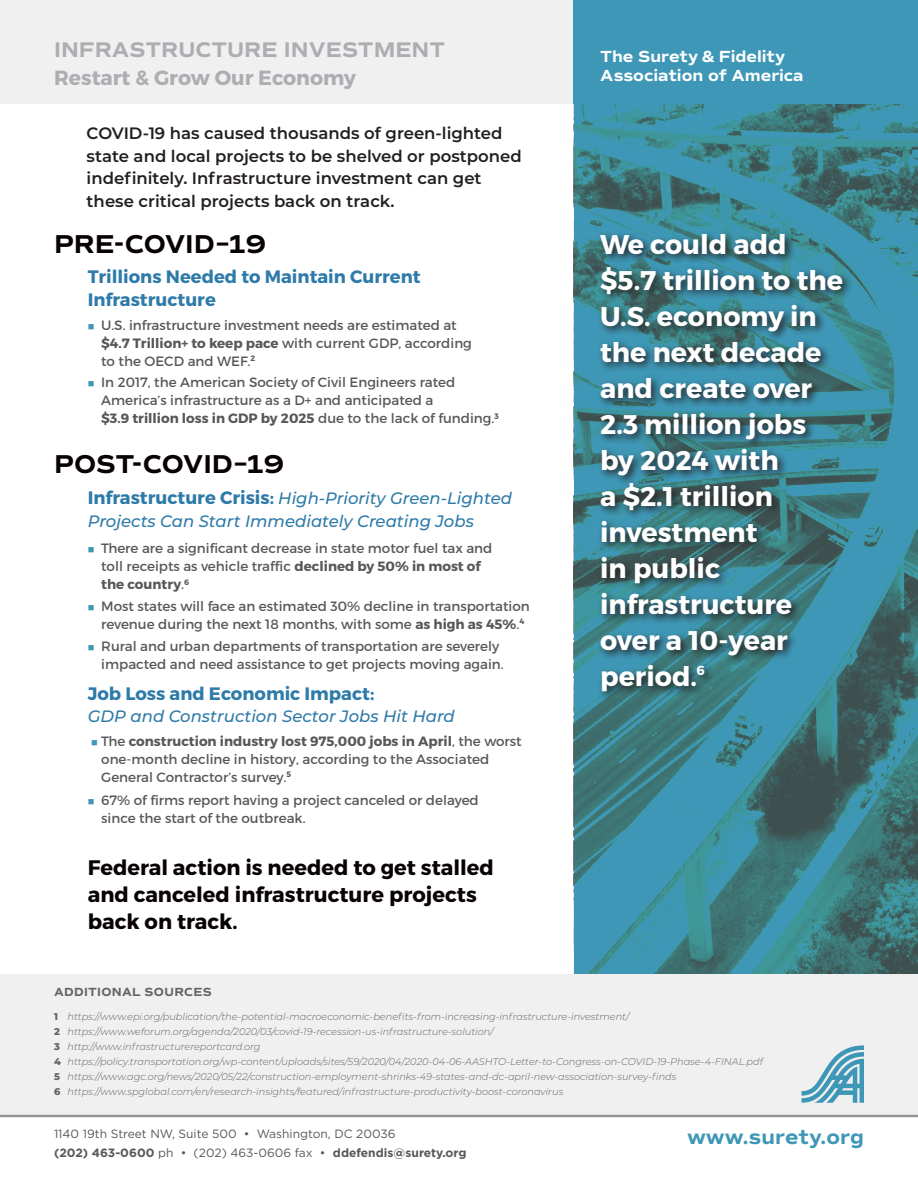
<style>
.page{position:relative;width:918px;height:1188px;background:#fff}
.page>*{position:absolute;margin:0;border:0;box-sizing:border-box;transform-origin:0 0}
.t1{font:700 27px/36px "Montserrat";color:#fff}
.t2{font:700 26.25px "Commuters Sans";letter-spacing:-.01em;color:#080302}
.t3{font:700 21.45px "Commuters Sans";color:#adaeb2}
.t4{font:700 21px/27px "Montserrat";color:#080302}
.t5{font:700 20.7px "Commuters Sans";color:#3e97b6}
.t6{font:700 20.55px "Montserrat";color:#adaeb2}
.t7{font:700 18px/22.5px "Montserrat";color:#2e7ba9}
.t8{font:600 16.5px/22.5px "Montserrat";color:#231f20}
.t9{font:italic 500 16.5px/22.5px "Montserrat";color:#2e7ba9}
.t10{font:700 16.35px/19.6px "Commuters Sans";color:#fff}
.t11{font:13.5px/18px "Montserrat";color:#57585a}
.t12{font:700 12px "Gotham";color:#57585a}
.t13{font:12px "Gotham";color:#57585a}
.t14{font:700 12px "Commuters Sans";letter-spacing:.025em;color:#636366}
.t15{font:italic 300 9.75px/15px "Montserrat";color:#636366}
.s1{color:#3e97b6}
.s2{font-weight:700}
.s3{font-weight:700;font-style:normal;font-size:18px}
.s4{font-weight:800;font-style:normal}
.s5{font-weight:400}
</style>
<div class="page">
<div style="left:574px;top:0;width:344px;height:104px;background:#3e97b6"></div>
<svg style="left:574px;top:104px;width:344px;height:870px;background:#3e8391"></svg>
<div style="left:0;top:0;width:574px;height:104px;background:#f0f0f1"></div>
<svg style="left:597px;top:230px;width:256px;height:472px;background:#397582"></svg>
<hr style="left:0;top:1115px;width:918px;height:2px;background:#939598">
<div style="left:0;top:974px;width:918px;height:141px;background:#f0f0f1"></div>
<svg style="left:801px;top:1045px;width:63px;height:58px"></svg>
<h3 class="t3" style="left:54px;top:36px;width:393px">INFRASTRUCTURE INVESTMENT</h3>
<h3 class="t6" style="left:54px;top:65px;width:304px">Restart &amp; Grow Our Economy</h3>
<p class="t8" style="left:87px;top:121px;width:437px">COVID-19 has caused thousands of green-lighted state and local projects to be shelved or postponed indefinitely. Infrastructure investment can get these critical projects back on track.</p>
<h2 class="t2" style="left:54px;top:228px;width:214px">PRE-COVID–19</h2>
<h3 class="t7" style="left:88px;top:266px;width:334px">Trillions Needed to Maintain Current<br>Infrastructure</h3>
<p class="t11" style="left:101px;top:316px;width:372px;text-indent:-13px"><span class="s1">■</span> U.S. infrastructure investment needs are estimated at <span class="s2">$4.7 Trillion+ to keep pace</span> with current GDP, according to the OECD and WEF.<sup>2</sup></p>
<p class="t11" style="left:101px;top:374px;width:399px;text-indent:-13px"><span class="s1">■</span> In 2017, the American Society of Civil Engineers rated<br>America’s infrastructure as a D+ and anticipated a<br><span class="s2">$3.9 trillion loss in GDP by 2025</span> due to the lack of funding.<sup>3</sup></p>
<h2 class="t2" style="left:54px;top:448px;width:232px">POST-COVID–19</h2>
<p class="t9" style="left:88px;top:486px;width:426px"><span class="s3">Infrastructure Crisis:</span> High-Priority Green-Lighted<br>Projects Can Start Immediately Creating Jobs</p>
<p class="t11" style="left:101px;top:539px;width:393px;text-indent:-13px"><span class="s1">■</span> There are a significant decrease in state motor fuel tax and toll receipts as vehicle traffic <span class="s2">declined by 50% in most of the country</span>.<sup>6</sup></p>
<p class="t11" style="left:88px;top:597px;width:444px;text-align:center"><span class="s1">■</span> Most states will face an estimated 30% decline in transportation revenue during the next 18 months, with some <span class="s2">as high as 45%</span>.<sup>4</sup></p>
<p class="t11" style="left:101px;top:637px;width:404px;text-indent:-13px"><span class="s1">■</span> Rural and urban departments of transportation are severely impacted and need assistance to get projects moving again.</p>
<h3 class="t7" style="left:88px;top:682px;width:288px">Job Loss and Economic Impact:</h3>
<p class="t9" style="left:88px;top:704px;width:369px">GDP and Construction Sector Jobs Hit Hard</p>
<p class="t11" style="left:101px;top:732px;width:422px;text-indent:-10px"><span class="s1">■</span> The <span class="s2">construction industry lost 975,000 jobs in April</span>, the worst one-month decline in history, according to the Associated<br>General Contractor’s survey.<sup>5</sup></p>
<p class="t11" style="left:101px;top:791px;width:379px;text-indent:-13px"><span class="s1">■</span> 67% of firms report having a project canceled or delayed since the start of the outbreak.</p>
<h3 class="t4" style="left:88px;top:854px;width:408px">Federal action is needed to get stalled and canceled infrastructure projects back on track.</h3>
<p class="t14" style="left:54px;top:985px;width:159px">ADDITIONAL SOURCES</p>
<p class="t10" style="left:600px;top:47px;width:205px">The Surety &amp; Fidelity<br>Association of America</p>
<h1 class="t1" style="left:600px;top:227px;width:244px">We could add $5.7 trillion to the<br>U.S. economy in the next decade and create over<br>2.3 million jobs by 2024 with<br>a $2.1 trillion investment<br>in public infrastructure over a 10-year period.<sup>6</sup></h1>
<p class="t15" style="left:54px;top:1009px;width:710px"><span class="s4">1</span> https://www.epi.org/publication/the-potential-macroeconomic-benefits-from-increasing-infrastructure-investment/<br><span class="s4">2</span> https://www.weforum.org/agenda/2020/03/covid-19-recession-us-infrastructure-solution/<br><span class="s4">3</span> http://www.infrastructurereportcard.org<br><span class="s4">4</span> https://policy.transportation.org/wp-content/uploads/sites/59/2020/04/2020-04-06-AASHTO-Letter-to-Congress-on-COVID-19-Phase-4-FINAL.pdf <span class="s4">5</span> https://www.agc.org/news/2020/05/22/construction-employment-shrinks-49-states-and-dc-april-new-association-survey-finds<br><span class="s4">6</span> https://www.spglobal.com/en/research-insights/featured/infrastructure-productivity-boost-coronavirus</p>
<p class="t13" style="left:54px;top:1126px;width:343px">1140 19th Street NW, Suite 500 • Washington, DC 20036</p>
<h3 class="t5" style="left:687px;top:1124px;width:178px">www.surety.org</h3>
<p class="t12" style="left:54px;top:1145px;width:414px">(202) 463-0600 <span class="s5">ph • (202) 463-0606 fax •</span> ddefendis@surety.org</p>
</div>
